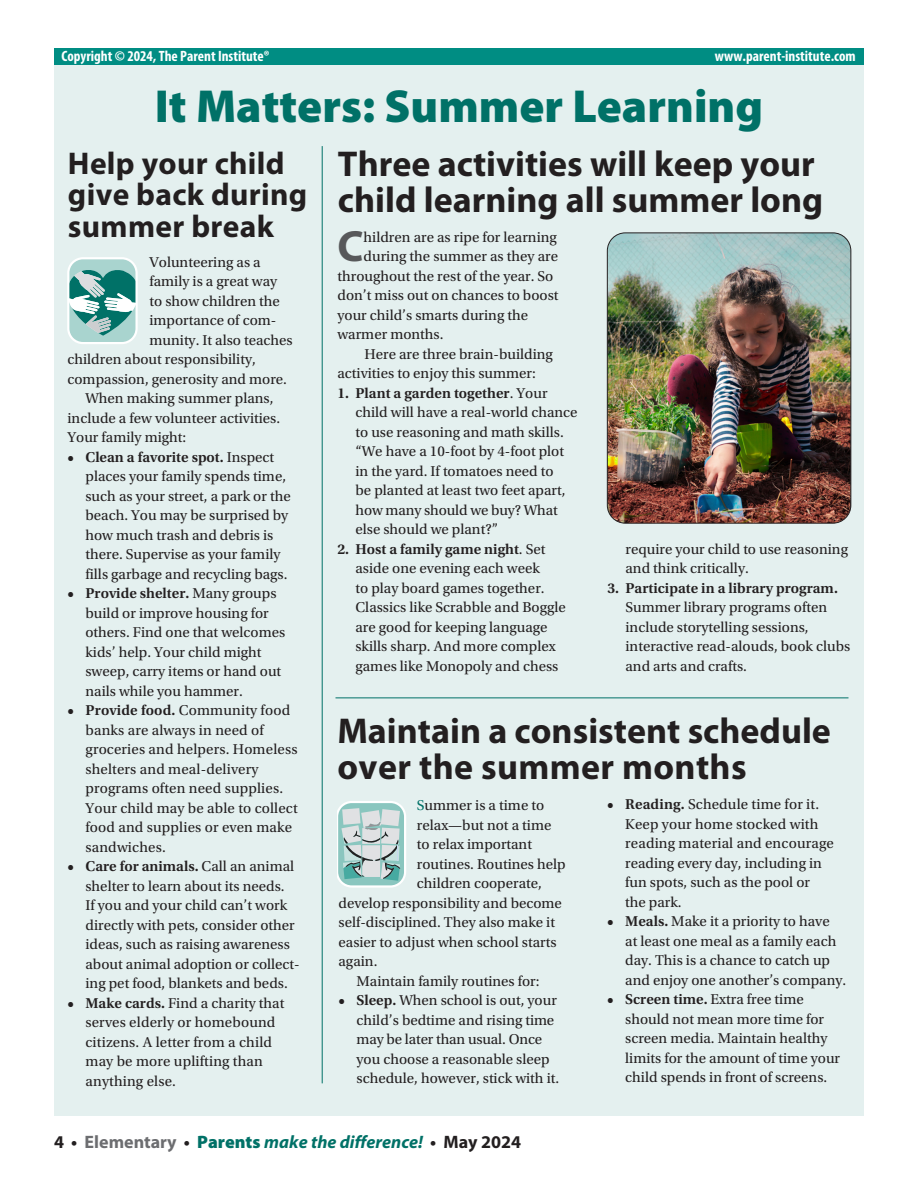
<style>
.page{position:relative;width:918px;height:1188px;background:#fff}
.page>*{position:absolute;margin:0;border:0;box-sizing:border-box;transform-origin:0 0}
.t1{font:900 46.5px "Myriad Pro";color:#007167}
.t2{font:700 43.95px "Myriad Pro";color:#57585a}
.t3{font:700 36px/36px "Myriad Pro";color:#231f20}
.t4{font:700 31.5px/31.5px "Myriad Pro";letter-spacing:.01em;color:#231f20}
.t5{font:italic 700 18px "Myriad Pro";color:#007167}
.t6{font:15px/19.5px "Utopia Std";color:#231f20}
.t7{font:700 condensed 15px "Myriad Pro";color:#fff}
.t8{font:600 15px "Utopia Std";color:#231f20}
.s1{font-weight:600}
.s2{color:#007167}
.s3{font-style:normal;color:#231f20}
.s4{font-style:normal;color:#6c6d70}
.s5{font-weight:900;font-style:normal}
</style>
<div class="page">
<div style="left:54px;top:53px;width:810px;height:1063px;background:#e4f0ef"></div>
<hr style="left:336px;top:698px;width:513px;height:1px;background:#007167">
<hr style="left:322px;top:146px;width:1px;height:937px;background:#007167">
<svg style="left:67px;top:257px;width:71px;height:87px;background:#8bbeba"></svg>
<svg style="left:337px;top:801px;width:69px;height:87px"></svg>
<div style="left:54px;top:49px;width:810px;height:16px;background:#008d83"></div>
<img style="left:607px;top:234px;width:244px;height:288px">
<div style="left:607px;top:232px;width:244px;height:292px;border:1px solid #231f20;border-radius:18px"></div>
<p class="t7" style="left:62px;top:46px;width:210px">Copyright © 2024, The Parent Institute®</p>
<p class="t7" style="left:715px;top:46px;width:142px">www.parent-institute.com</p>
<h1 class="t1" style="left:155px;top:75px;width:610px">It Matters: Summer Learning</h1>
<h3 class="t4" style="left:68px;top:146px;width:241px">Help your child give back during summer break</h3>
<p class="t6" style="left:150px;top:253px;width:113px">Volunteering as a</p>
<p class="t6" style="left:150px;top:272px;width:129px">family is a great way</p>
<p class="t6" style="left:150px;top:292px;width:132px">to show children the</p>
<p class="t6" style="left:150px;top:311px;width:128px">importance of com-</p>
<p class="t6" style="left:150px;top:331px;width:145px">munity. It also teaches</p>
<p class="t6" style="left:67px;top:350px;width:190px">children about responsibility,</p>
<p class="t6" style="left:67px;top:370px;width:221px">compassion, generosity and more.</p>
<p class="t6" style="left:86px;top:389px;width:190px">When making summer plans,</p>
<p class="t6" style="left:67px;top:409px;width:214px">include a few volunteer activities.</p>
<p class="t6" style="left:67px;top:428px;width:120px">Your family might:</p>
<p class="t6" style="left:86px;top:448px;width:207px;text-indent:-18px"><span class="s1">• Clean a favorite spot.</span> Inspect places your family spends time, such as your street, a park or the beach. You may be surprised by how much trash and debris is there. Supervise as your family fills garbage and recycling bags.</p>
<p class="t6" style="left:86px;top:584px;width:201px;text-indent:-18px"><span class="s1">• Provide shelter.</span> Many groups build or improve housing for others. Find one that welcomes kids’ help. Your child might sweep, carry items or hand out nails while you hammer.</p>
<p class="t6" style="left:86px;top:701px;width:214px;text-indent:-18px"><span class="s1">• Provide food.</span> Community food banks are always in need of groceries and helpers. Homeless shelters and meal-delivery programs often need supplies.<br>Your child may be able to collect food and supplies or even make sandwiches.</p>
<p class="t6" style="left:86px;top:857px;width:216px;text-indent:-18px"><span class="s1">• Care for animals.</span> Call an animal shelter to learn about its needs.<br>If you and your child can’t work directly with pets, consider other ideas, such as raising awareness about animal adoption or collect&shy;ing pet food, blankets and beds.</p>
<p class="t6" style="left:86px;top:994px;width:200px;text-indent:-18px"><span class="s1">• Make cards.</span> Find a charity that serves elderly or homebound citizens. A letter from a child may be more uplifting than anything else.</p>
<h3 class="t3" style="left:338px;top:144px;width:487px">Three activities will keep your child learning all summer long</h3>
<h2 class="t2" style="left:338px;top:218px;width:28px">C</h2>
<p class="t6" style="left:364px;top:228px;width:195px">hildren are as ripe for learning</p>
<p class="t6" style="left:364px;top:247px;width:196px">during the summer as they are</p>
<p class="t6" style="left:337px;top:267px;width:217px">throughout the rest of the year. So</p>
<p class="t6" style="left:337px;top:286px;width:223px">don’t miss out on chances to boost</p>
<p class="t6" style="left:337px;top:306px;width:192px">your child’s smarts during the</p>
<p class="t6" style="left:337px;top:325px;width:107px">warmer months.</p>
<p class="t6" style="left:364px;top:345px;width:190px">Here are three brain-building</p>
<p class="t6" style="left:338px;top:364px;width:200px">activities to enjoy this summer:</p>
<p class="t6" style="left:356px;top:384px;width:224px;text-indent:-18px"><span class="s1">1. Plant a garden together</span>. Your child will have a real-world chance to use reasoning and math skills. “We have a 10-foot by 4-foot plot in the yard. If tomatoes need to<br>be planted at least two feet apart, how many should we buy? What else should we plant?”</p>
<p class="t6" style="left:356px;top:540px;width:212px;text-indent:-18px"><span class="s1">2. Host a family game night</span>. Set aside one evening each week<br>to play board games together.<br>Classics like Scrabble and Boggle are good for keeping language skills sharp. And more complex games like Monopoly and chess</p>
<p class="t6" style="left:626px;top:540px;width:224px">require your child to use reasoning and think critically.</p>
<p class="t8" style="left:608px;top:580px;width:232px">3. Participate in a library program.</p>
<p class="t6" style="left:626px;top:598px;width:226px">Summer library programs often include storytelling sessions, interactive read-alouds, book clubs and arts and crafts.</p>
<h3 class="t3" style="left:338px;top:712px;width:495px">Maintain a consistent schedule over the summer months</h3>
<p class="t6" style="left:625px;top:795px;width:210px;text-indent:-18px"><span class="s1">• Reading.</span> Schedule time for it.<br>Keep your home stocked with reading material and encourage reading every day, including in fun spots, such as the pool or the park.</p>
<p class="t6" style="left:625px;top:912px;width:223px;text-indent:-18px"><span class="s1">• Meals.</span> Make it a priority to have<br>at least one meal as a family each day. This is a chance to catch up and enjoy one another’s company.</p>
<p class="t6" style="left:625px;top:990px;width:216px;text-indent:-18px"><span class="s1">• Screen time.</span> Extra free time should not mean more time for screen media. Maintain healthy limits for the amount of time your child spends in front of screens.</p>
<p class="t6" style="left:417px;top:796px;width:129px"><span class="s2">S</span>ummer is a time to</p>
<p class="t6" style="left:417px;top:815px;width:136px">relax—but not a time</p>
<p class="t6" style="left:417px;top:835px;width:117px">to relax important</p>
<p class="t6" style="left:417px;top:854px;width:150px">routines. Routines help</p>
<p class="t6" style="left:417px;top:874px;width:126px">children cooperate,</p>
<p class="t6" style="left:339px;top:893px;width:225px">develop responsibility and become</p>
<p class="t6" style="left:339px;top:913px;width:218px">self-disciplined. They also make it</p>
<p class="t6" style="left:339px;top:932px;width:220px">easier to adjust when school starts</p>
<p class="t6" style="left:339px;top:952px;width:40px">again.</p>
<p class="t6" style="left:357px;top:971px;width:185px">Maintain family routines for:</p>
<p class="t6" style="left:357px;top:991px;width:204px;text-indent:-18px"><span class="s1">• Sleep.</span> When school is out, your child’s bedtime and rising time may be later than usual. Once you choose a reasonable sleep schedule, however, stick with it.</p>
<p class="t5" style="left:54px;top:1130px;width:469px"><span class="s3">4 •</span> <span class="s4">Elementary</span> <span class="s3">•</span> <span class="s5">Parents</span> make the difference! <span class="s3">• May 2024</span></p>
</div>
